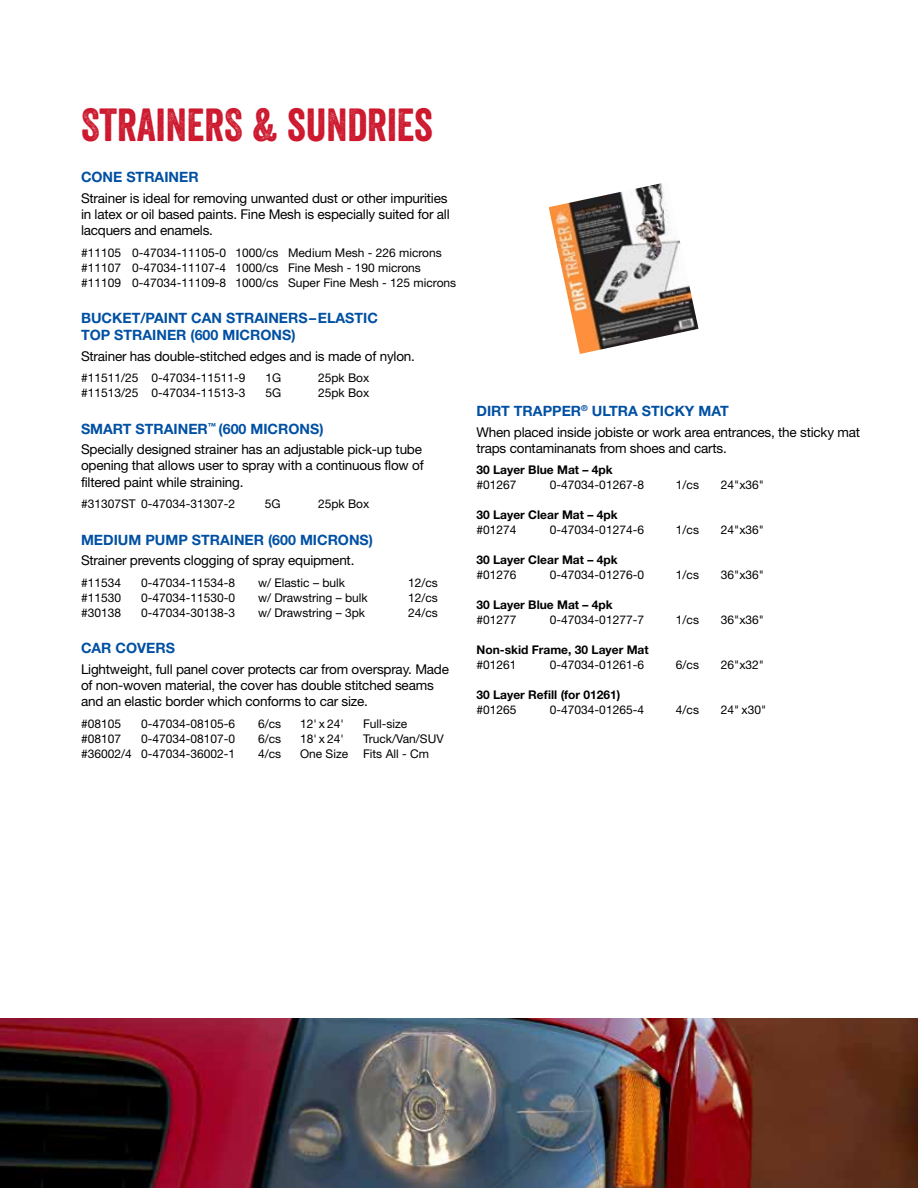
<style>
.page{position:relative;width:918px;height:1188px;background:#fff}
.page>*{position:absolute;margin:0;border:0;box-sizing:border-box;transform-origin:0 0}
.t1{font:45px "Veneer";color:#cd182d}
.t2{font:700 14.25px/17.1px "Helvetica Neue";color:#0050a3}
.t3{font:13.5px/16.2px "Helvetica Neue";letter-spacing:-.015em;color:#000}
.t4{font:12px/15px "Helvetica Neue";color:#000}
.t5{font:700 12px "Helvetica Neue";color:#000}
</style>
<div class="page">
<img style="left:0;top:1018px;width:918px;height:170px">
<img style="left:549px;top:183px;width:149px;height:171px">
<h1 class="t1" style="left:81px;top:98px;width:353px">STRAINERS &amp; SUNDRIES</h1>
<p class="t2" style="left:81px;top:168px;width:119px">CONE STRAINER</p>
<p class="t3" style="left:81px;top:190px;width:370px">Strainer is ideal for removing unwanted dust or other impurities in latex or oil based paints. Fine Mesh is especially suited for all lacquers and enamels.</p>
<p class="t4" style="left:81px;top:245px;width:377px">#11105 0-47034-11105-0 1000/cs Medium Mesh - 226 microns #11107 0-47034-11107-4 1000/cs Fine Mesh - 190 microns #11109 0-47034-11109-8 1000/cs Super Fine Mesh - 125 microns</p>
<p class="t2" style="left:81px;top:309px;width:299px">BUCKET/PAINT CAN STRAINERS–ELASTIC<br>TOP STRAINER (600 MICRONS)</p>
<p class="t3" style="left:81px;top:348px;width:335px">Strainer has double-stitched edges and is made of nylon.</p>
<p class="t4" style="left:81px;top:370px;width:166px">#11511/25 0-47034-11511-9</p>
<p class="t4" style="left:266px;top:370px;width:17px">1G</p>
<p class="t4" style="left:318px;top:370px;width:53px">25pk Box</p>
<p class="t4" style="left:81px;top:385px;width:166px">#11513/25 0-47034-11513-3</p>
<p class="t4" style="left:266px;top:385px;width:17px">5G</p>
<p class="t4" style="left:318px;top:385px;width:53px">25pk Box</p>
<p class="t2" style="left:81px;top:420px;width:244px">SMART STRAINER<sup>™</sup> (600 MICRONS)</p>
<p class="t3" style="left:81px;top:441px;width:344px">Specially designed strainer has an adjustable pick-up tube opening that allows user to spray with a continuous flow of filtered paint while straining.</p>
<p class="t4" style="left:81px;top:496px;width:156px">#31307ST 0-47034-31307-2</p>
<p class="t4" style="left:265px;top:496px;width:17px">5G</p>
<p class="t4" style="left:318px;top:496px;width:53px">25pk Box</p>
<p class="t2" style="left:81px;top:531px;width:294px">MEDIUM PUMP STRAINER (600 MICRONS)</p>
<p class="t3" style="left:81px;top:552px;width:275px">Strainer prevents clogging of spray equipment.</p>
<p class="t4" style="left:81px;top:575px;width:42px">#11534</p>
<p class="t4" style="left:141px;top:575px;width:96px">0-47034-11534-8</p>
<p class="t4" style="left:258px;top:575px;width:89px">w/ Elastic – bulk</p>
<p class="t4" style="left:408px;top:575px;width:31px">12/cs</p>
<p class="t4" style="left:81px;top:590px;width:42px">#11530</p>
<p class="t4" style="left:141px;top:590px;width:96px">0-47034-11530-0</p>
<p class="t4" style="left:258px;top:590px;width:111px">w/ Drawstring – bulk</p>
<p class="t4" style="left:408px;top:590px;width:31px">12/cs</p>
<p class="t4" style="left:81px;top:605px;width:42px">#30138</p>
<p class="t4" style="left:141px;top:605px;width:96px">0-47034-30138-3</p>
<p class="t4" style="left:258px;top:605px;width:109px">w/ Drawstring – 3pk</p>
<p class="t4" style="left:408px;top:605px;width:31px">24/cs</p>
<p class="t2" style="left:81px;top:639px;width:95px">CAR COVERS</p>
<p class="t3" style="left:81px;top:661px;width:370px">Lightweight, full panel cover protects car from overspray. Made of non-woven material, the cover has double stitched seams and an elastic border which conforms to car size.</p>
<p class="t4" style="left:81px;top:716px;width:42px">#08105</p>
<p class="t4" style="left:141px;top:716px;width:96px">0-47034-08105-6</p>
<p class="t4" style="left:258px;top:716px;width:25px">6/cs</p>
<p class="t4" style="left:300px;top:716px;width:45px">12' x 24'</p>
<p class="t4" style="left:363px;top:716px;width:46px">Full-size</p>
<p class="t4" style="left:81px;top:731px;width:42px">#08107</p>
<p class="t4" style="left:141px;top:731px;width:96px">0-47034-08107-0</p>
<p class="t4" style="left:258px;top:731px;width:25px">6/cs</p>
<p class="t4" style="left:300px;top:731px;width:45px">18' x 24'</p>
<p class="t4" style="left:363px;top:731px;width:82px">Truck/Van/SUV</p>
<p class="t4" style="left:81px;top:746px;width:156px">#36002/4 0-47034-36002-1</p>
<p class="t4" style="left:258px;top:746px;width:25px">4/cs</p>
<p class="t4" style="left:300px;top:746px;width:131px">One Size Fits All - Cm</p>
<p class="t2" style="left:476px;top:402px;width:254px">DIRT TRAPPER<sup>®</sup> ULTRA STICKY MAT</p>
<p class="t3" style="left:476px;top:424px;width:385px">When placed inside jobiste or work area entrances, the sticky mat traps contaminanats from shoes and carts.</p>
<p class="t5" style="left:476px;top:463px;width:138px">30 Layer Blue Mat – 4pk</p>
<p class="t4" style="left:476px;top:477px;width:42px">#01267</p>
<p class="t4" style="left:550px;top:477px;width:96px">0-47034-01267-8</p>
<p class="t4" style="left:676px;top:477px;width:25px">1/cs</p>
<p class="t4" style="left:721px;top:477px;width:45px">24"x36"</p>
<p class="t5" style="left:476px;top:508px;width:143px">30 Layer Clear Mat – 4pk</p>
<p class="t4" style="left:476px;top:522px;width:42px">#01274</p>
<p class="t4" style="left:550px;top:522px;width:96px">0-47034-01274-6</p>
<p class="t4" style="left:676px;top:522px;width:25px">1/cs</p>
<p class="t4" style="left:721px;top:522px;width:45px">24"x36"</p>
<p class="t5" style="left:476px;top:553px;width:143px">30 Layer Clear Mat – 4pk</p>
<p class="t4" style="left:476px;top:567px;width:42px">#01276</p>
<p class="t4" style="left:550px;top:567px;width:96px">0-47034-01276-0</p>
<p class="t4" style="left:676px;top:567px;width:25px">1/cs</p>
<p class="t4" style="left:721px;top:567px;width:45px">36"x36"</p>
<p class="t5" style="left:476px;top:598px;width:138px">30 Layer Blue Mat – 4pk</p>
<p class="t4" style="left:476px;top:612px;width:42px">#01277</p>
<p class="t4" style="left:550px;top:612px;width:96px">0-47034-01277-7</p>
<p class="t4" style="left:676px;top:612px;width:25px">1/cs</p>
<p class="t4" style="left:721px;top:612px;width:45px">36"x36"</p>
<p class="t5" style="left:476px;top:643px;width:174px">Non-skid Frame, 30 Layer Mat</p>
<p class="t4" style="left:476px;top:657px;width:42px">#01261</p>
<p class="t4" style="left:550px;top:657px;width:96px">0-47034-01261-6</p>
<p class="t4" style="left:676px;top:657px;width:25px">6/cs</p>
<p class="t4" style="left:721px;top:657px;width:45px">26"x32"</p>
<p class="t5" style="left:476px;top:688px;width:146px">30 Layer Refill (for 01261)</p>
<p class="t4" style="left:476px;top:702px;width:42px">#01265</p>
<p class="t4" style="left:550px;top:702px;width:96px">0-47034-01265-4</p>
<p class="t4" style="left:676px;top:702px;width:25px">4/cs</p>
<p class="t4" style="left:721px;top:702px;width:47px">24" x30"</p>
</div>
